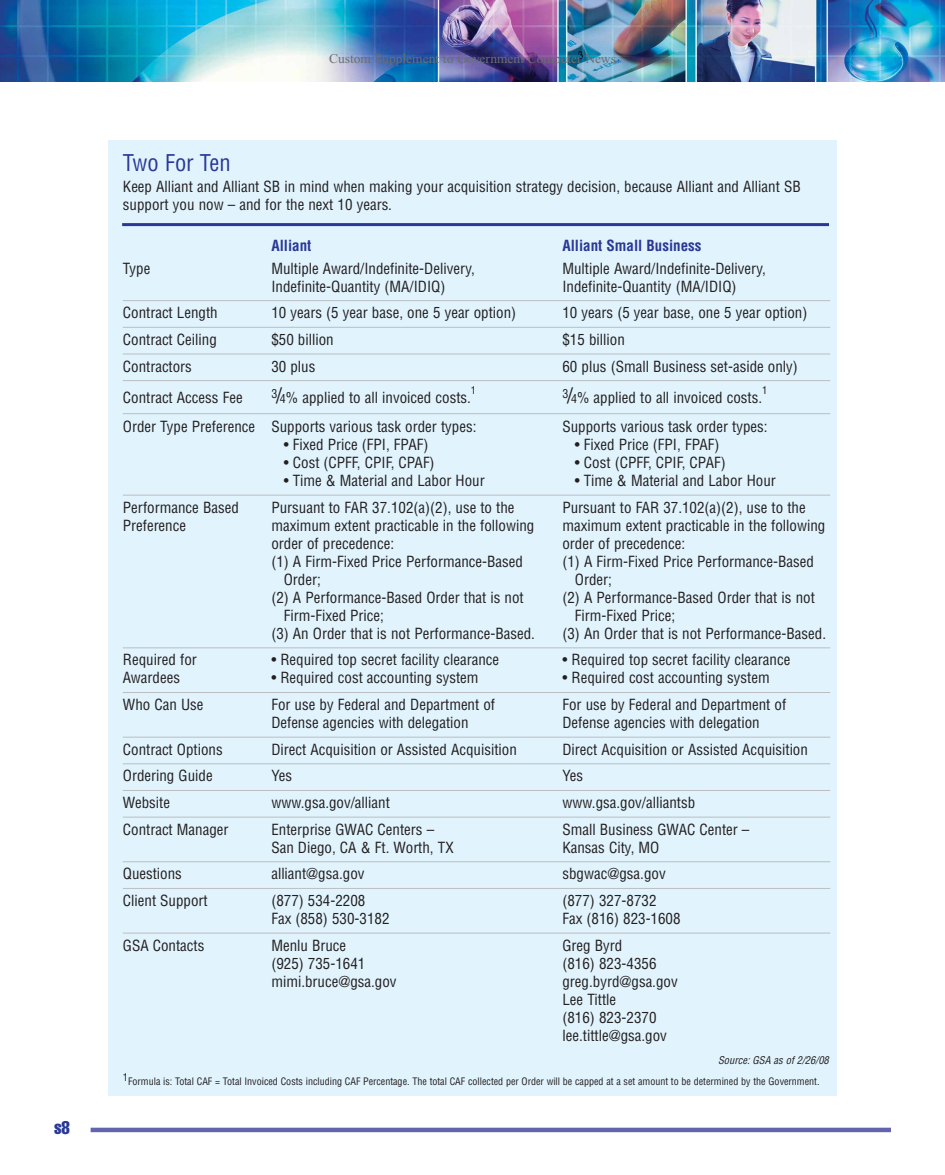
<style>
.page{position:relative;width:945px;height:1175px;background:#fff}
.page>*{position:absolute;margin:0;border:0;box-sizing:border-box;transform-origin:0 0}
.t1{font:condensed 22.5px "Helvetica";color:#293896}
.t2{font:extra-condensed 18px "Helvetica";color:#293896}
.t3{font:condensed 15px/18px "Helvetica";color:#231f20}
.t4{font:700 condensed 15px "Helvetica";color:#293896}
.t5{font:13.5px "Times New Roman";color:#6d6e70}
.t6{font:italic condensed 10.5px "Helvetica";color:#231f20}
.t7{font:condensed 10.5px "Helvetica";color:#231f20}
.t8{font:condensed 10.05px "Helvetica";color:#231f20}
.s1{font-size:21px}
.s2{font-size:12px}
</style>
<div class="page">
<div style="left:91px;top:1127px;width:800px;height:5px;background:#6264ad"></div>
<img style="left:0;top:0;width:945px;height:81px">
<div style="left:108px;top:141px;width:729px;height:955px;background:#e1f4fd"></div>
<hr style="left:123px;top:300px;width:707px;height:1px;background:#bbbdc0">
<hr style="left:123px;top:327px;width:707px;height:1px;background:#bbbdc0">
<hr style="left:123px;top:353px;width:707px;height:1px;background:#bbbdc0">
<hr style="left:123px;top:380px;width:707px;height:1px;background:#bbbdc0">
<hr style="left:123px;top:413px;width:707px;height:1px;background:#bbbdc0">
<hr style="left:123px;top:495px;width:707px;height:1px;background:#bbbdc0">
<hr style="left:123px;top:647px;width:707px;height:1px;background:#bbbdc0">
<hr style="left:123px;top:692px;width:707px;height:1px;background:#bbbdc0">
<hr style="left:123px;top:736px;width:707px;height:1px;background:#bbbdc0">
<hr style="left:123px;top:763px;width:707px;height:1px;background:#bbbdc0">
<hr style="left:123px;top:790px;width:707px;height:1px;background:#bbbdc0">
<hr style="left:123px;top:816px;width:707px;height:1px;background:#bbbdc0">
<hr style="left:123px;top:861px;width:707px;height:1px;background:#bbbdc0">
<hr style="left:123px;top:888px;width:707px;height:1px;background:#bbbdc0">
<hr style="left:123px;top:932px;width:707px;height:1px;background:#bbbdc0">
<hr style="left:122px;top:223px;width:707px;height:3px;background:#293896">
<p class="t2" style="left:54px;top:1120px;width:18px">s8</p>
<p class="t5" style="left:329px;top:54px;width:288px">Custom Supplement to Government Computer News</p>
<h1 class="t1" style="left:123px;top:154px;width:109px">Two For Ten</h1>
<p class="t3" style="left:123px;top:179px;width:679px">Keep Alliant and Alliant SB in mind when making your acquisition strategy decision, because Alliant and Alliant SB support you now – and for the next 10 years.</p>
<p class="t4" style="left:271px;top:240px;width:42px">Alliant</p>
<p class="t4" style="left:562px;top:240px;width:141px">Alliant Small Business</p>
<p class="t3" style="left:123px;top:260px;width:29px">Type</p>
<p class="t3" style="left:271px;top:260px;width:205px">Multiple Award/Indefinite-Delivery,</p>
<p class="t3" style="left:562px;top:260px;width:205px">Multiple Award/Indefinite-Delivery,</p>
<p class="t3" style="left:271px;top:278px;width:176px">Indefinite-Quantity (MA/IDIQ)</p>
<p class="t3" style="left:562px;top:278px;width:176px">Indefinite-Quantity (MA/IDIQ)</p>
<p class="t3" style="left:123px;top:305px;width:96px">Contract Length</p>
<p class="t3" style="left:271px;top:305px;width:246px">10 years (5 year base, one 5 year option)</p>
<p class="t3" style="left:562px;top:305px;width:246px">10 years (5 year base, one 5 year option)</p>
<p class="t3" style="left:123px;top:331px;width:96px">Contract Ceiling</p>
<p class="t3" style="left:271px;top:331px;width:64px">$50 billion</p>
<p class="t3" style="left:562px;top:331px;width:64px">$15 billion</p>
<p class="t3" style="left:123px;top:358px;width:71px">Contractors</p>
<p class="t3" style="left:271px;top:358px;width:46px">30 plus</p>
<p class="t3" style="left:562px;top:358px;width:237px">60 plus (Small Business set-aside only)</p>
<p class="t3" style="left:123px;top:389px;width:121px">Contract Access Fee</p>
<p class="t3" style="left:271px;top:389px;width:201px"><sup>3</sup><span class="s1">/</span><span class="s2">4</span>% applied to all invoiced costs.</p>
<p class="t7" style="left:471px;top:386px;width:7px">1</p>
<p class="t3" style="left:562px;top:389px;width:201px"><sup>3</sup><span class="s1">/</span><span class="s2">4</span>% applied to all invoiced costs.</p>
<p class="t7" style="left:762px;top:386px;width:7px">1</p>
<p class="t3" style="left:123px;top:419px;width:355px">Order Type Preference Supports various task order types:</p>
<p class="t3" style="left:562px;top:419px;width:207px">Supports various task order types:</p>
<p class="t3" style="left:284px;top:437px;width:146px">• Fixed Price (FPI, FPAF)</p>
<p class="t3" style="left:575px;top:437px;width:146px">• Fixed Price (FPI, FPAF)</p>
<p class="t3" style="left:284px;top:455px;width:152px">• Cost (CPFF, CPIF, CPAF)</p>
<p class="t3" style="left:575px;top:455px;width:152px">• Cost (CPFF, CPIF, CPAF)</p>
<p class="t3" style="left:284px;top:473px;width:203px">• Time &amp; Material and Labor Hour</p>
<p class="t3" style="left:575px;top:473px;width:203px">• Time &amp; Material and Labor Hour</p>
<p class="t3" style="left:123px;top:499px;width:118px">Performance Based</p>
<p class="t3" style="left:271px;top:499px;width:245px">Pursuant to FAR 37.102(a)(2), use to the</p>
<p class="t3" style="left:562px;top:499px;width:245px">Pursuant to FAR 37.102(a)(2), use to the</p>
<p class="t3" style="left:123px;top:517px;width:65px">Preference</p>
<p class="t3" style="left:271px;top:517px;width:264px">maximum extent practicable in the following</p>
<p class="t3" style="left:562px;top:517px;width:264px">maximum extent practicable in the following</p>
<p class="t3" style="left:271px;top:535px;width:124px">order of precedence:</p>
<p class="t3" style="left:562px;top:535px;width:124px">order of precedence:</p>
<p class="t3" style="left:271px;top:553px;width:253px">(1) A Firm-Fixed Price Performance-Based</p>
<p class="t3" style="left:562px;top:553px;width:253px">(1) A Firm-Fixed Price Performance-Based</p>
<p class="t3" style="left:284px;top:571px;width:39px">Order;</p>
<p class="t3" style="left:575px;top:571px;width:39px">Order;</p>
<p class="t3" style="left:271px;top:589px;width:254px">(2) A Performance-Based Order that is not</p>
<p class="t3" style="left:562px;top:589px;width:254px">(2) A Performance-Based Order that is not</p>
<p class="t3" style="left:284px;top:607px;width:102px">Firm-Fixed Price;</p>
<p class="t3" style="left:575px;top:607px;width:102px">Firm-Fixed Price;</p>
<p class="t3" style="left:271px;top:625px;width:265px">(3) An Order that is not Performance-Based.</p>
<p class="t3" style="left:562px;top:625px;width:265px">(3) An Order that is not Performance-Based.</p>
<p class="t3" style="left:123px;top:652px;width:76px">Required for</p>
<p class="t3" style="left:271px;top:652px;width:229px">• Required top secret facility clearance</p>
<p class="t3" style="left:562px;top:652px;width:229px">• Required top secret facility clearance</p>
<p class="t3" style="left:123px;top:670px;width:59px">Awardees</p>
<p class="t3" style="left:271px;top:670px;width:209px">• Required cost accounting system</p>
<p class="t3" style="left:562px;top:670px;width:209px">• Required cost accounting system</p>
<p class="t3" style="left:123px;top:697px;width:82px">Who Can Use</p>
<p class="t3" style="left:271px;top:697px;width:225px">For use by Federal and Department of</p>
<p class="t3" style="left:562px;top:697px;width:225px">For use by Federal and Department of</p>
<p class="t3" style="left:271px;top:715px;width:199px">Defense agencies with delegation</p>
<p class="t3" style="left:562px;top:715px;width:199px">Defense agencies with delegation</p>
<p class="t3" style="left:123px;top:741px;width:101px">Contract Options</p>
<p class="t3" style="left:271px;top:741px;width:247px">Direct Acquisition or Assisted Acquisition</p>
<p class="t3" style="left:562px;top:741px;width:247px">Direct Acquisition or Assisted Acquisition</p>
<p class="t3" style="left:123px;top:768px;width:91px">Ordering Guide</p>
<p class="t3" style="left:271px;top:768px;width:22px">Yes</p>
<p class="t3" style="left:562px;top:768px;width:22px">Yes</p>
<p class="t3" style="left:123px;top:794px;width:49px">Website</p>
<p class="t3" style="left:271px;top:794px;width:120px">www.gsa.gov/alliant</p>
<p class="t3" style="left:562px;top:794px;width:134px">www.gsa.gov/alliantsb</p>
<p class="t3" style="left:123px;top:821px;width:107px">Contract Manager</p>
<p class="t3" style="left:271px;top:821px;width:164px">Enterprise GWAC Centers –</p>
<p class="t3" style="left:562px;top:821px;width:188px">Small Business GWAC Center –</p>
<p class="t3" style="left:271px;top:839px;width:184px">San Diego, CA &amp; Ft. Worth, TX</p>
<p class="t3" style="left:562px;top:839px;width:98px">Kansas City, MO</p>
<p class="t3" style="left:123px;top:866px;width:61px">Questions</p>
<p class="t3" style="left:271px;top:866px;width:95px">alliant@gsa.gov</p>
<p class="t3" style="left:562px;top:866px;width:105px">sbgwac@gsa.gov</p>
<p class="t3" style="left:123px;top:892px;width:86px">Client Support</p>
<p class="t3" style="left:271px;top:892px;width:96px">(877) 534-2208</p>
<p class="t3" style="left:562px;top:892px;width:96px">(877) 327-8732</p>
<p class="t3" style="left:271px;top:910px;width:120px">Fax (858) 530-3182</p>
<p class="t3" style="left:562px;top:910px;width:120px">Fax (816) 823-1608</p>
<p class="t3" style="left:123px;top:937px;width:83px">GSA Contacts</p>
<p class="t3" style="left:271px;top:937px;width:76px">Menlu Bruce</p>
<p class="t3" style="left:562px;top:937px;width:61px">Greg Byrd</p>
<p class="t3" style="left:271px;top:955px;width:96px">(925) 735-1641</p>
<p class="t3" style="left:562px;top:955px;width:96px">(816) 823-4356</p>
<p class="t3" style="left:271px;top:973px;width:127px">mimi.bruce@gsa.gov</p>
<p class="t3" style="left:562px;top:973px;width:117px">greg.byrd@gsa.gov<br>Lee Tittle<br>(816) 823-2370 lee.tittle@gsa.gov</p>
<p class="t6" style="left:718px;top:1056px;width:114px">Source: GSA as of 2/26/08</p>
<p class="t8" style="left:123px;top:1077px;width:698px"><sup>1</sup>Formula is: Total CAF = Total Invoiced Costs including CAF Percentage. The total CAF collected per Order will be capped at a set amount to be determined by the Government.</p>
</div>
